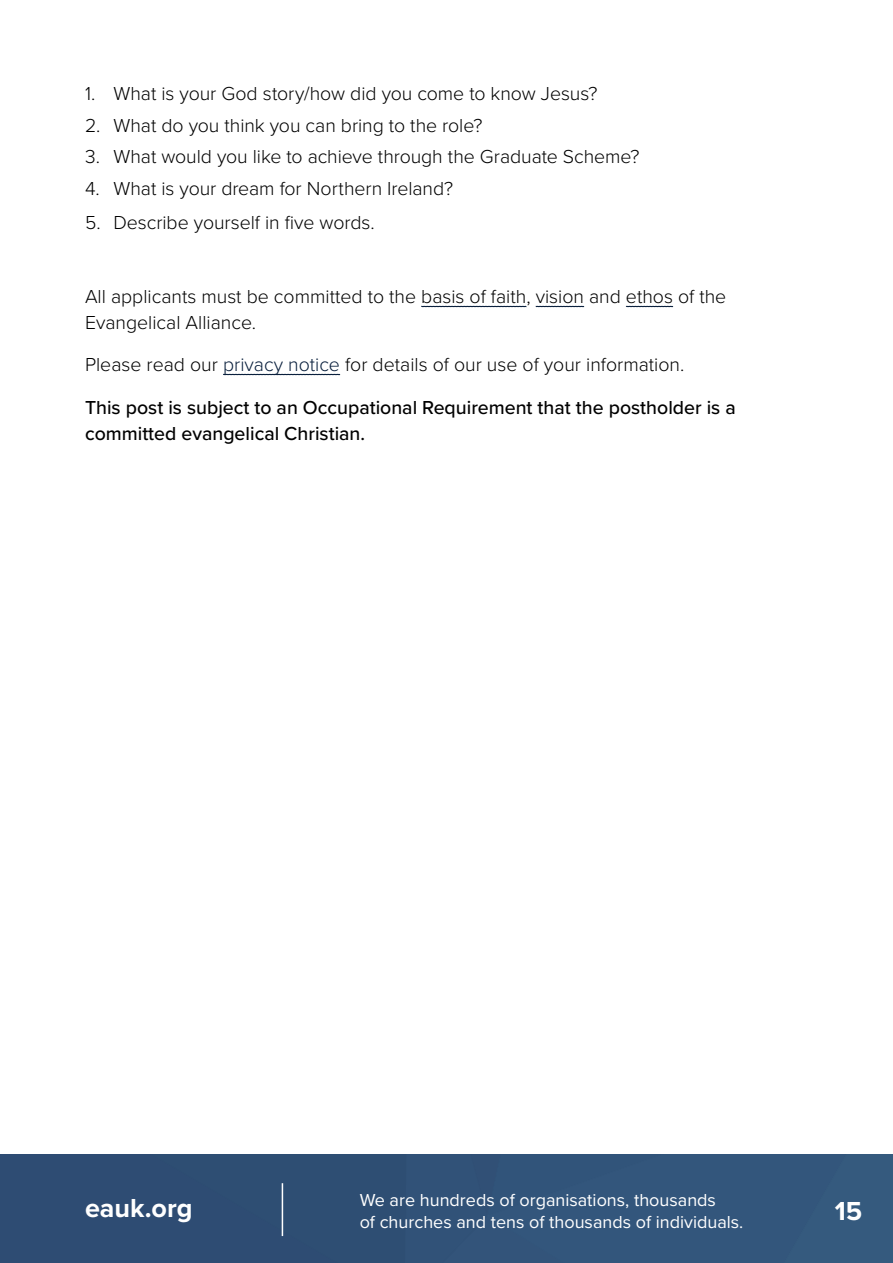
<style>
.page{position:relative;width:893px;height:1263px;background:#fff}
.page>*{position:absolute;margin:0;border:0;box-sizing:border-box;transform-origin:0 0}
.t1{font:700 27px "Proxima Nova";color:#fff}
.t2{font:300 19.5px/25.5px "Proxima Nova";letter-spacing:-.005em;color:#000}
.t3{font:500 19.5px/42.5px "Proxima Nova";color:#000}
.t4{font:18px/21.6px "Proxima Nova";color:#fff}
.s1{font-weight:300}
.s2{font-weight:300;color:#091f3c}
</style>
<div class="page">
<div style="left:0;top:1154px;width:893px;height:109px;background:#315278"></div>
<svg style="left:421px;top:306px;width:106px;height:1px"></svg>
<svg style="left:536px;top:306px;width:48px;height:1px"></svg>
<svg style="left:626px;top:306px;width:47px;height:1px"></svg>
<svg style="left:223px;top:374px;width:117px;height:1px"></svg>
<hr style="left:282px;top:1183px;width:1px;height:53px;background:#fff">
<p class="t2" style="left:85px;top:80px;width:514px">1. What is your God story/how did you come to know Jesus?</p>
<p class="t2" style="left:85px;top:112px;width:399px">2. What do you think you can bring to the role?</p>
<p class="t2" style="left:85px;top:143px;width:556px">3. What would you like to achieve through the Graduate Scheme?</p>
<p class="t2" style="left:85px;top:175px;width:370px">4. What is your dream for Northern Ireland?</p>
<p class="t2" style="left:85px;top:209px;width:291px">5. Describe yourself in five words.</p>
<p class="t2" style="left:85px;top:283px;width:643px">All applicants must be committed to the basis of faith, vision and ethos of the<br>Evangelical Alliance.</p>
<p class="t3" style="left:85px;top:343px;width:652px"><span class="s1">Please read our</span> <span class="s2">privacy notice</span> <span class="s1">for details of our use of your information.<br></span>This post is subject to an Occupational Requirement that the postholder is a</p>
<p class="t3" style="left:85px;top:411px;width:282px">committed evangelical Christian.</p>
<h1 class="t1" style="left:85px;top:1188px;width:109px">eauk.org</h1>
<p class="t4" style="left:360px;top:1188px;width:385px">We are hundreds of organisations, thousands<br>of churches and tens of thousands of individuals.</p>
<h1 class="t1" style="left:835px;top:1191px;width:29px">15</h1>
</div>
